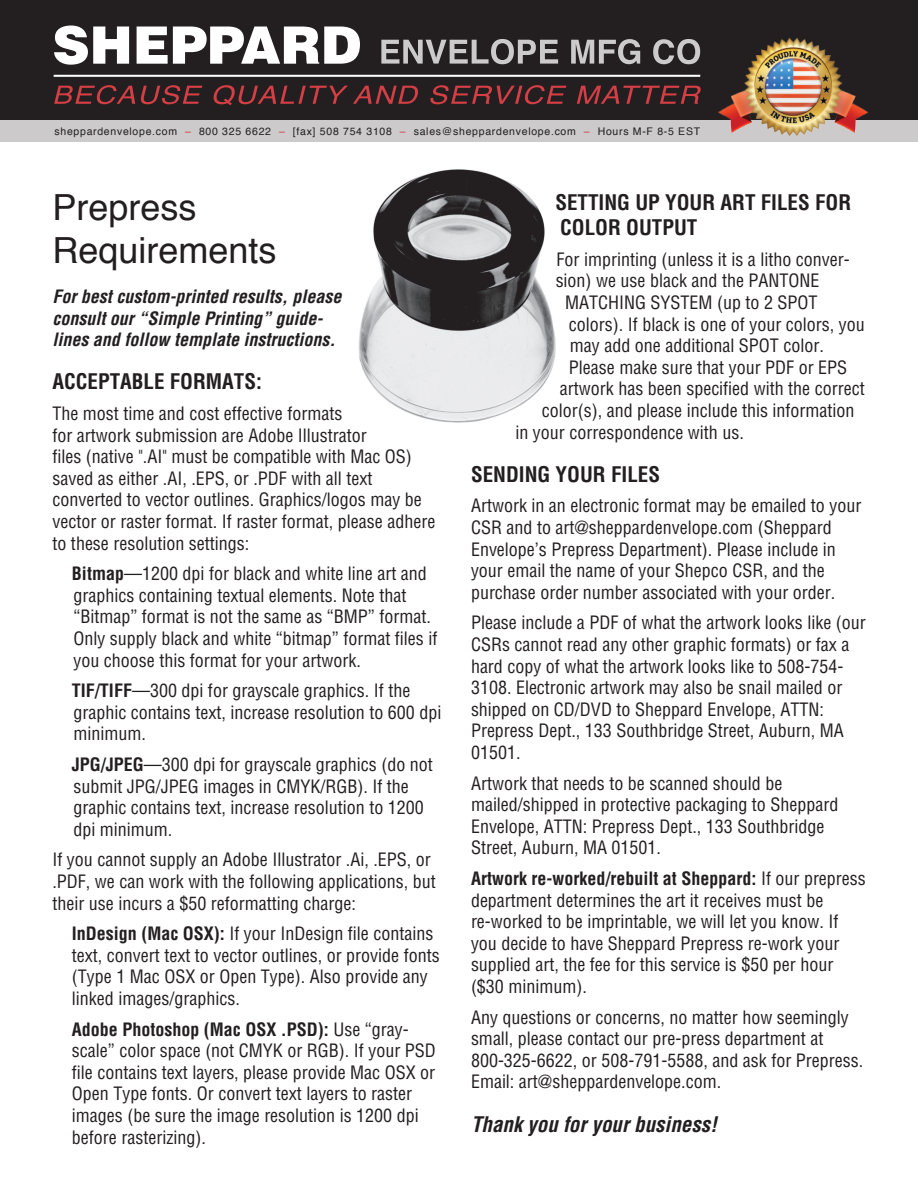
<style>
.page{position:relative;width:918px;height:1188px;background:#fff}
.page>*{position:absolute;margin:0;border:0;box-sizing:border-box;transform-origin:0 0}
.t1{font:36px/43.2px "Helvetica";color:#231f20}
.t2{font:700 condensed 21px/25.2px "Helvetica";color:#231f20}
.t3{font:italic 700 condensed 21px "Helvetica";color:#231f20}
.t4{font:condensed 18px/21.6px "Helvetica";color:#231f20}
.t5{font:italic 700 condensed 18px/21.6px "Helvetica";color:#231f20}
.t6{font:10.5px "Helvetica";letter-spacing:.07em;color:#231f20}
.s1{color:#d43e45}
.s2{font-weight:700}
</style>
<div class="page">
<img style="left:358px;top:170px;width:198px;height:252px">
<div style="left:0;top:113px;width:918px;height:29px;background:#cdcacc"></div>
<div style="left:0;top:0;width:918px;height:120px;background:#231f20"></div>
<svg style="left:54px;top:26px;width:75px;height:39px"></svg>
<svg style="left:137px;top:27px;width:223px;height:37px"></svg>
<svg style="left:381px;top:39px;width:177px;height:25px"></svg>
<svg style="left:571px;top:39px;width:69px;height:25px"></svg>
<svg style="left:653px;top:39px;width:8px;height:25px"></svg>
<svg style="left:54px;top:85px;width:81px;height:19px"></svg>
<svg style="left:141px;top:85px;width:61px;height:19px"></svg>
<svg style="left:213px;top:85px;width:205px;height:20px"></svg>
<svg style="left:430px;top:85px;width:136px;height:19px"></svg>
<svg style="left:577px;top:86px;width:84px;height:18px"></svg>
<hr style="left:54px;top:75px;width:646px;height:2px;background:#fff">
<img style="left:661px;top:37px;width:208px;height:99px">
<p class="t6" style="left:55px;top:124px;width:647px">sheppardenvelope.com <span class="s1">–</span> 800 325 6622 <span class="s1">–</span> [fax] 508 754 3108 <span class="s1">–</span> sales@sheppardenvelope.com <span class="s1">–</span> Hours M-F 8-5 EST</p>
<h1 class="t1" style="left:52px;top:187px;width:226px">Prepress<br>Requirements</h1>
<p class="t5" style="left:52px;top:285px;width:290px">For best custom-printed results, please consult our “Simple Printing” guide&shy;lines and follow template instructions.</p>
<p class="t2" style="left:52px;top:369px;width:211px">ACCEPTABLE FORMATS:</p>
<p class="t4" style="left:52px;top:402px;width:384px">The most time and cost effective formats<br>for artwork submission are Adobe Illustrator<br>files (native ".AI" must be compatible with Mac OS) saved as either .AI, .EPS, or .PDF with all text converted to vector outlines. Graphics/logos may be vector or raster format. If raster format, please adhere to these resolution settings:</p>
<p class="t4" style="left:72px;top:563px;width:367px"><span class="s2">Bitmap</span>—1200 dpi for black and white line art and graphics containing textual elements. Note that “Bitmap” format is not the same as “BMP” format.<br>Only supply black and white “bitmap” format files if you choose this format for your artwork.</p>
<p class="t4" style="left:72px;top:680px;width:371px"><span class="s2">TIF/TIFF</span>—300 dpi for grayscale graphics. If the graphic contains text, increase resolution to 600 dpi minimum.</p>
<p class="t4" style="left:72px;top:753px;width:362px"><span class="s2">JPG/JPEG</span>—300 dpi for grayscale graphics (do not submit JPG/JPEG images in CMYK/RGB). If the graphic contains text, increase resolution to 1200 dpi minimum.</p>
<p class="t4" style="left:52px;top:849px;width:385px">If you cannot supply an Adobe Illustrator .Ai, .EPS, or .PDF, we can work with the following applications, but their use incurs a $50 reformatting charge:</p>
<p class="t4" style="left:72px;top:923px;width:369px"><span class="s2">InDesign (Mac OSX):</span> If your InDesign file contains text, convert text to vector outlines, or provide fonts (Type 1 Mac OSX or Open Type). Also provide any linked images/graphics.</p>
<p class="t4" style="left:72px;top:1018px;width:365px"><span class="s2">Adobe Photoshop (Mac OSX .PSD):</span> Use “gray&shy;scale” color space (not CMYK or RGB). If your PSD file contains text layers, please provide Mac OSX or Open Type fonts. Or convert text layers to raster images (be sure the image resolution is 1200 dpi before rasterizing).</p>
<p class="t2" style="left:555px;top:190px;width:297px">SETTING UP YOUR ART FILES FOR<br>COLOR OUTPUT</p>
<p class="t4" style="left:557px;top:248px;width:295px">For imprinting (unless it is a litho conver-</p>
<p class="t4" style="left:556px;top:270px;width:265px">sion) we use black and the PANTONE</p>
<p class="t4" style="left:565px;top:292px;width:254px">MATCHING SYSTEM (up to 2 SPOT</p>
<p class="t4" style="left:569px;top:313px;width:297px">colors). If black is one of your colors, you</p>
<p class="t4" style="left:570px;top:335px;width:255px">may add one additional SPOT color.</p>
<p class="t4" style="left:569px;top:356px;width:280px">Please make sure that your PDF or EPS</p>
<p class="t4" style="left:560px;top:378px;width:306px">artwork has been specified with the correct</p>
<p class="t4" style="left:542px;top:400px;width:314px">color(s), and please include this information</p>
<p class="t4" style="left:515px;top:421px;width:230px">in your correspondence with us.</p>
<p class="t2" style="left:471px;top:461px;width:191px">SENDING YOUR FILES</p>
<p class="t4" style="left:471px;top:495px;width:392px">Artwork in an electronic format may be emailed to your CSR and to art@sheppardenvelope.com (Sheppard Envelope’s Prepress Department). Please include in your email the name of your Shepco CSR, and the purchase order number associated with your order.</p>
<p class="t4" style="left:471px;top:612px;width:396px">Please include a PDF of what the artwork looks like (our CSRs cannot read any other graphic formats) or fax a hard copy of what the artwork looks like to 508-754- 3108. Electronic artwork may also be snail mailed or shipped on CD/DVD to Sheppard Envelope, ATTN:<br>Prepress Dept., 133 Southbridge Street, Auburn, MA 01501.</p>
<p class="t4" style="left:471px;top:772px;width:369px">Artwork that needs to be scanned should be mailed/shipped in protective packaging to Sheppard Envelope, ATTN: Prepress Dept., 133 Southbridge Street, Auburn, MA 01501.</p>
<p class="t4" style="left:471px;top:868px;width:396px"><span class="s2">Artwork re-worked/rebuilt at Sheppard:</span> If our prepress department determines the art it receives must be re-worked to be imprintable, we will let you know. If you decide to have Sheppard Prepress re-work your supplied art, the fee for this service is $50 per hour ($30 minimum).</p>
<p class="t4" style="left:471px;top:1006px;width:394px">Any questions or concerns, no matter how seemingly small, please contact our pre-press department at 800-325-6622, or 508-791-5588, and ask for Prepress.<br>Email: art@sheppardenvelope.com.</p>
<p class="t3" style="left:471px;top:1111px;width:248px">Thank you for your business!</p>
</div>
